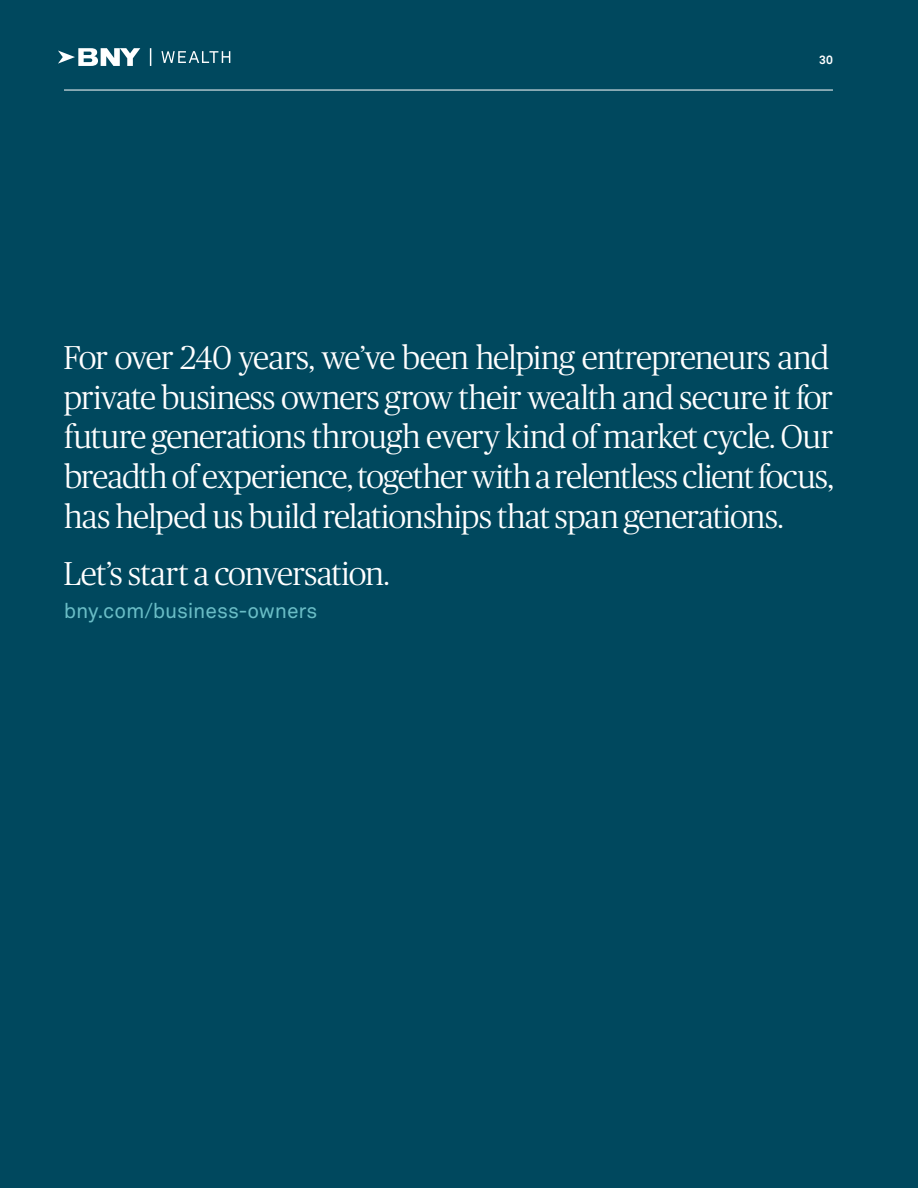
<style>
.page{position:relative;width:918px;height:1188px;background:#00485e}
.page>*{position:absolute;margin:0;border:0;box-sizing:border-box;transform-origin:0 0}
.t1{font:300 33px/39.6px "Publico Headline";letter-spacing:-.025em;color:#fff}
.t2{font:21px "Akkurat Pro";letter-spacing:-.01em;color:#6abdc6}
.t3{font:700 12px "Akkurat Pro";color:#fff}
</style>
<div class="page">
<svg style="left:58px;top:48px;width:172px;height:18px"></svg>
<hr style="left:64px;top:90px;width:769px;height:1px;background:#fff">
<p class="t3" style="left:819px;top:52px;width:15px">30</p>
<p class="t1" style="left:63px;top:336px;width:772px">For over 240 years, we’ve been helping entrepreneurs and private business owners grow their wealth and secure it for future generations through every kind of market cycle. Our breadth of experience, together with a relentless client focus, has helped us build relationships that span generations.</p>
<p class="t1" style="left:63px;top:552px;width:328px">Let’s start a conversation.</p>
<p class="t2" style="left:64px;top:599px;width:255px">bny.com/business-owners</p>
</div>
